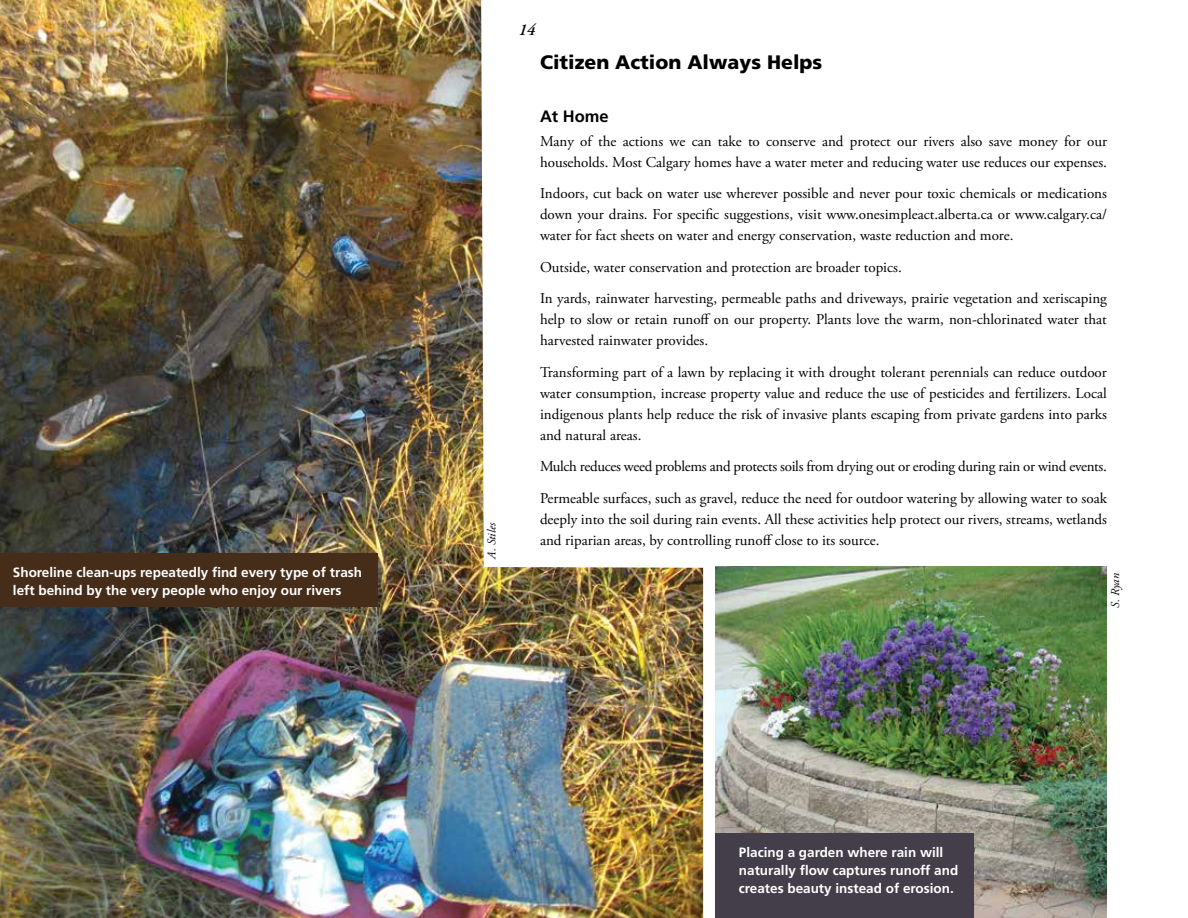
<style>
.page{position:relative;width:1188px;height:918px;background:#fff}
.page>*{position:absolute;margin:0;border:0;box-sizing:border-box;transform-origin:0 0}
.t1{font:900 19.5px "Frutiger";color:#000}
.t2{font:700 16.5px "Frutiger";color:#000}
.t3{font:italic 600 16.5px "Adobe Garamond Pro";color:#000}
.t4{font:15px/21px "Adobe Garamond Pro";color:#000}
.t5{font:15px/31.5px "Adobe Garamond Pro";letter-spacing:-.02em;color:#000}
.t6{font:700 13.5px/18px "Frutiger";color:#fff}
.t7{font:italic 12px "Adobe Garamond Pro";color:#000}
</style>
<div class="page">
<img style="left:716px;top:566px;width:391px;height:352px">
<img style="left:0;top:0;width:703px;height:918px">
<div style="left:0;top:554px;width:378px;height:54px;background:#462d1a"></div>
<div style="left:716px;top:834px;width:258px;height:84px;background:#443e4b"></div>
<p class="t7" style="left:485px;top:559px;width:37px;rotate:-90deg">A. Stiles</p>
<p class="t3" style="left:519px;top:21px;width:18px">14</p>
<h1 class="t1" style="left:540px;top:51px;width:284px">Citizen Action Always Helps</h1>
<p class="t2" style="left:540px;top:106px;width:70px">At Home</p>
<p class="t4" style="left:540px;top:131px;width:569px">Many of the actions we can take to conserve and protect our rivers also save money for our households. Most Calgary homes have a water meter and reducing water use reduces our expenses.</p>
<p class="t4" style="left:540px;top:183px;width:569px;text-align:justify">Indoors, cut back on water use wherever possible and never pour toxic chemicals or medications down your drains. For specific suggestions, visit www.onesimpleact.alberta.ca or www.calgary.ca/ water for fact sheets on water and energy conservation, waste reduction and more.</p>
<p class="t4" style="left:540px;top:252px;width:568px;line-height:31.5px">Outside, water conservation and protection are broader topics.<br>In yards, rainwater harvesting, permeable paths and driveways, prairie vegetation and xeriscaping</p>
<p class="t4" style="left:540px;top:309px;width:568px">help to slow or retain runoff on our property. Plants love the warm, non-chlorinated water that harvested rainwater provides.</p>
<p class="t4" style="left:540px;top:362px;width:569px;text-align:justify">Transforming part of a lawn by replacing it with drought tolerant perennials can reduce outdoor water consumption, increase property value and reduce the use of pesticides and fertilizers. Local indigenous plants help reduce the risk of invasive plants escaping from private gardens into parks and natural areas.</p>
<p class="t5" style="left:540px;top:451px;width:568px">Mulch reduces weed problems and protects soils from drying out or eroding during rain or wind events.<br>Permeable surfaces, such as gravel, reduce the need for outdoor watering by allowing water to soak</p>
<p class="t4" style="left:540px;top:509px;width:569px">deeply into the soil during rain events. All these activities help protect our rivers, streams, wetlands and riparian areas, by controlling runoff close to its source.</p>
<p class="t6" style="left:13px;top:563px;width:351px">Shoreline clean-ups repeatedly find every type of trash left behind by the very people who enjoy our rivers</p>
<p class="t7" style="left:1108px;top:608px;width:36px;rotate:-90deg">S. Ryan</p>
<p class="t6" style="left:739px;top:843px;width:221px">Placing a garden where rain will naturally flow captures runoff and creates beauty instead of erosion.</p>
</div>
